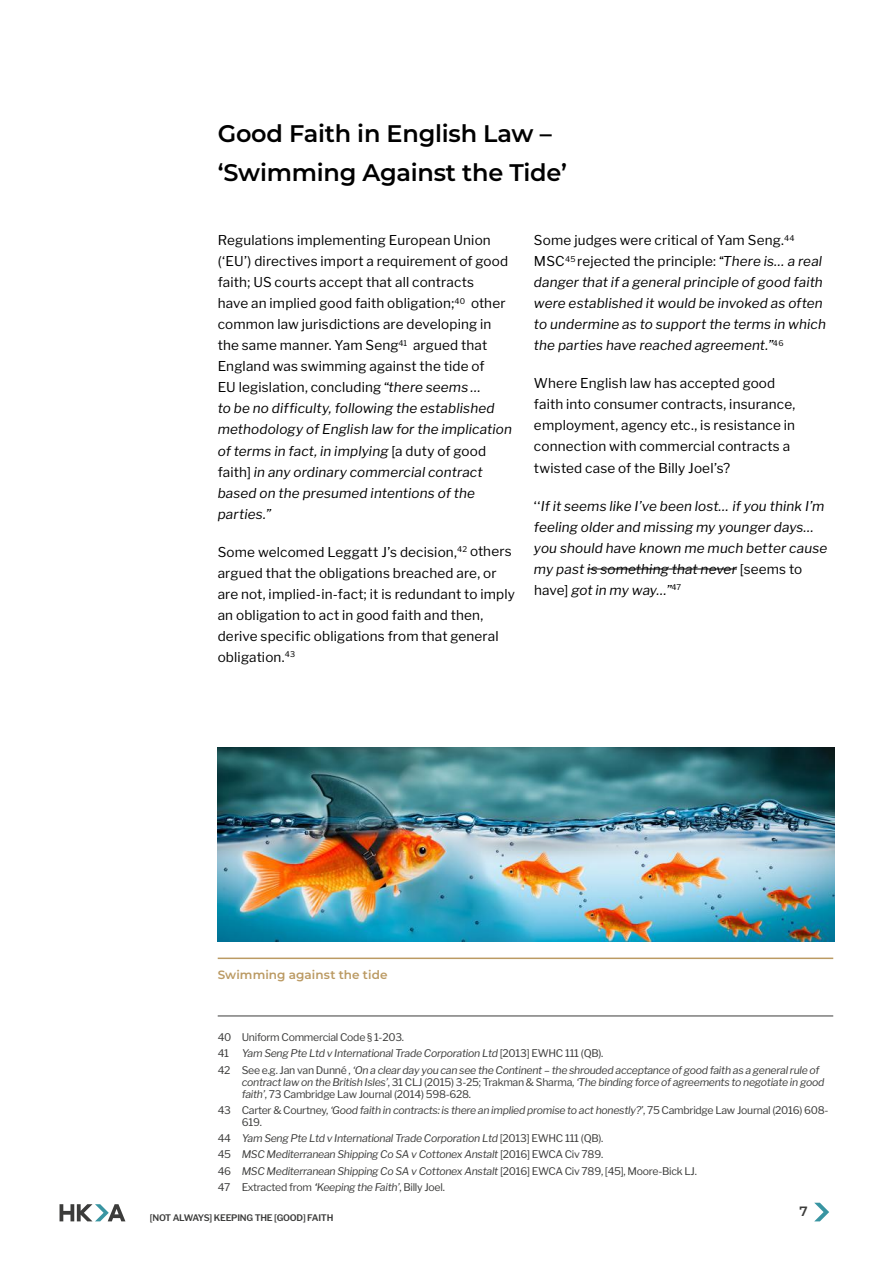
<style>
.page{position:relative;width:893px;height:1263px;background:#fff}
.page>*{position:absolute;margin:0;border:0;box-sizing:border-box;transform-origin:0 0}
.t1{font:600 24px/39px "Montserrat";letter-spacing:-.01em;color:#000}
.t2{font:13.5px/21px "Libre Franklin";letter-spacing:.01em;color:#000}
.t3{font:italic 13.5px/21px "Libre Franklin";letter-spacing:.01em;color:#000}
.t4{font:600 13.5px "Montserrat";color:#3c3c3b}
.t5{font:600 12px "Montserrat";letter-spacing:.005em;color:#bb9a63}
.t6{font:italic 10.5px/16.2px "Libre Franklin";letter-spacing:-.025em;color:#3c3c3b}
.t7{font:600 9px "Libre Franklin";letter-spacing:-.025em;color:#3c3c3b}
.s1{font-style:italic}
.s2{font-style:normal}
</style>
<div class="page">
<svg style="left:60px;top:1204px;width:65px;height:17px"></svg>
<svg style="left:814px;top:1203px;width:15px;height:18px"></svg>
<hr style="left:587px;top:569px;width:150px;height:1px;background:#000">
<hr style="left:218px;top:1016px;width:615px;height:1px;background:#3c3c3b">
<img style="left:218px;top:747px;width:617px;height:194px">
<hr style="left:218px;top:957px;width:615px;height:2px;background:#bb9a63">
<h1 class="t1" style="left:218px;top:113px;width:351px">Good Faith in English Law – ‘Swimming Against the Tide’</h1>
<p class="t2" style="left:218px;top:230px;width:296px">Regulations implementing European Union (‘EU’) directives import a requirement of good faith; US courts accept that all contracts<br>have an implied good faith obligation;<sup>40</sup> other common law jurisdictions are developing in the same manner. Yam Seng<sup>41</sup> argued that England was swimming against the tide of<br>EU legislation, concluding ‘‘<span class="s1">there seems …<br>to be no difficulty, following the established methodology of English law for the implication of terms in fact, in implying</span> [a duty of good faith] <span class="s1">in any ordinary commercial contract based on the presumed intentions of the parties.”</span></p>
<p class="t2" style="left:218px;top:541px;width:299px">Some welcomed Leggatt J’s decision,<sup>42</sup> others argued that the obligations breached are, or are not, implied-in-fact; it is redundant to imply an obligation to act in good faith and then, derive specific obligations from that general obligation.<sup>43</sup></p>
<p class="t3" style="left:534px;top:230px;width:293px"><span class="s2">Some judges were critical of Yam Seng.</span><sup>44<br></sup><span class="s2">MSC</span><sup>45</sup> <span class="s2">rejected the principle: ‘‘</span>There is… a real danger that if a general principle of good faith were established it would be invoked as often to undermine as to support the terms in which the parties have reached agreement.”<sup>46</sup></p>
<p class="t2" style="left:534px;top:373px;width:263px">Where English law has accepted good faith into consumer contracts, insurance, employment, agency etc., is resistance in connection with commercial contracts a twisted case of the Billy Joel’s?</p>
<p class="t3" style="left:534px;top:495px;width:295px"><span class="s2">‘‘</span>If it seems like I’ve been lost… if you think I’m feeling older and missing my younger days… you should have known me much better cause my past is something that never <span class="s2">[seems to have]</span> got in my way…”<sup>47</sup></p>
<p class="t5" style="left:218px;top:966px;width:171px">Swimming against the tide</p>
<p class="t6" style="left:218px;top:1029px;width:603px"><span class="s2">40 Uniform Commercial Code § 1-203.<br>41</span> Yam Seng Pte Ltd v International Trade Corporation Ltd <span class="s2">[2013] EWHC 111 (QB).<br>42 See e.g. Jan van Dunné ,</span> ‘On a clear day you can see the Continent – the shrouded acceptance of good faith as a general rule of</p>
<p class="t6" style="left:242px;top:1076px;width:584px;line-height:12px">contract law on the British Isles’<span class="s2">, 31 CLJ (2015) 3-25; Trakman &amp; Sharma,</span> ‘The binding force of agreements to negotiate in good faith’<span class="s2">, 73 Cambridge Law Journal (2014) 598-628.</span></p>
<p class="t6" style="left:242px;top:1104px;width:588px;line-height:12px;text-indent:-24px"><span class="s2">43 Carter &amp; Courtney,</span> ‘Good faith in contracts: is there an implied promise to act honestly?’<span class="s2">, 75 Cambridge Law Journal (2016) 608-<br>619.</span></p>
<p class="t6" style="left:218px;top:1130px;width:481px"><span class="s2">44</span> Yam Seng Pte Ltd v International Trade Corporation Ltd <span class="s2">[2013] EWHC 111 (QB).<br>45</span> MSC Mediterranean Shipping Co SA v Cottonex Anstalt <span class="s2">[2016] EWCA Civ 789.<br>46</span> MSC Mediterranean Shipping Co SA v Cottonex Anstalt <span class="s2">[2016] EWCA Civ 789, [45], Moore-Bick LJ.<br>47 Extracted from</span> “Keeping the Faith’<span class="s2">, Billy Joel.</span></p>
<p class="t7" style="left:150px;top:1213px;width:185px">[NOT ALWAYS] KEEPING THE [GOOD] FAITH</p>
<p class="t4" style="left:800px;top:1202px;width:10px">7</p>
</div>
